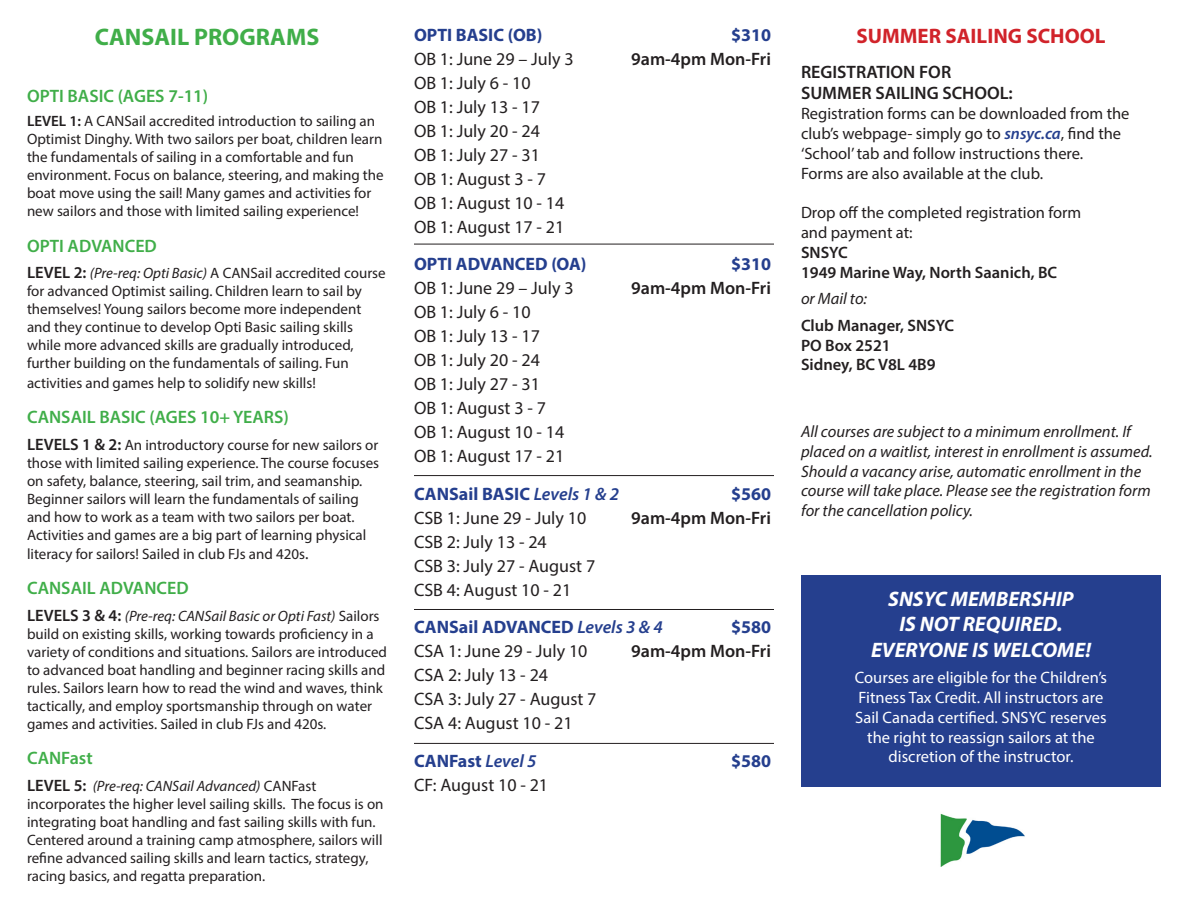
<style>
.page{position:relative;width:1188px;height:918px;background:#fff}
.page>*{position:absolute;margin:0;border:0;box-sizing:border-box;transform-origin:0 0}
.t1{font:700 24px "Myriad Pro";color:#40ae49}
.t2{font:italic 700 21px/25.2px "Myriad Pro";color:#fff;text-align:center}
.t3{font:700 21px "Myriad Pro";color:#d1232a}
.t4{font:18px "Myriad Pro";color:#231f20}
.t5{font:700 18px "Myriad Pro";color:#253f8e}
.t6{font:600 18px/21.6px "Myriad Pro";color:#231f20}
.t7{font:600 18px "Myriad Pro";color:#40ae49}
.t8{font:italic 16.5px/19.8px "Myriad Pro";color:#231f20}
.t9{font:16.5px/19.8px "Myriad Pro";color:#231f20}
.t10{font:16.5px/19.8px "Myriad Pro";color:#fff;text-align:center}
.t11{font:600 16.5px/19.8px "Myriad Pro";color:#231f20}
.t12{font:15px/18px "Myriad Pro";color:#231f20}
.s1{font-weight:600}
.s2{font-weight:600;font-size:16.5px}
.s3{font-style:italic}
.s4{font-size:16.5px}
.s5{font-weight:600;font-style:italic}
.s6{font-weight:600;font-style:italic;color:#253f8e}
</style>
<div class="page">
<div style="left:801px;top:575px;width:360px;height:212px;background:#253f8e"></div>
<hr style="left:414px;top:244px;width:360px;height:1px;background:#231f20">
<hr style="left:414px;top:475px;width:360px;height:1px;background:#231f20">
<hr style="left:414px;top:609px;width:360px;height:1px;background:#231f20">
<hr style="left:414px;top:743px;width:360px;height:1px;background:#231f20">
<img style="left:940px;top:814px;width:85px;height:52px">
<p class="t1" style="left:95px;top:21px;width:226px">CANSAIL PROGRAMS</p>
<p class="t7" style="left:27px;top:84px;width:183px">OPTI BASIC (AGES 7-11)</p>
<p class="t12" style="left:27px;top:112px;width:358px"><span class="s1">LEVEL 1:</span> A CANSail accredited introduction to sailing an Optimist Dinghy. With two sailors per boat, children learn the fundamentals of sailing in a comfortable and fun environment. Focus on balance, steering, and making the boat move using the sail! Many games and activities for new sailors and those with limited sailing experience!</p>
<p class="t7" style="left:27px;top:234px;width:131px">OPTI ADVANCED</p>
<p class="t12" style="left:27px;top:264px;width:360px"><span class="s2">LEVEL 2:</span> <span class="s3">(Pre-req: Opti Basic)</span> A CANSail accredited course for advanced Optimist sailing. Children learn to sail by themselves! Young sailors become more independent and they continue to develop Opti Basic sailing skills while more advanced skills are gradually introduced, further building on the fundamentals of sailing. Fun</p>
<p class="t12" style="left:27px;top:374px;width:290px">activities and games help to solidify new skills!</p>
<p class="t7" style="left:27px;top:406px;width:263px">CANSAIL BASIC (AGES 10+ YEARS)</p>
<p class="t12" style="left:27px;top:435px;width:354px"><span class="s2">LEVELS 1 &amp; 2:</span> An introductory course for new sailors or those with limited sailing experience. The course focuses on safety, balance, steering, sail trim, and seamanship.<br>Beginner sailors will learn the fundamentals of sailing and how to work as a team with two sailors per boat.<br>Activities and games are a big part of learning physical</p>
<p class="t12" style="left:27px;top:545px;width:283px">literacy for sailors! Sailed in club FJs and 420s<span class="s4">.</span></p>
<p class="t7" style="left:27px;top:577px;width:163px">CANSAIL ADVANCED</p>
<p class="t12" style="left:27px;top:607px;width:362px"><span class="s2">LEVELS 3 &amp; 4:</span> <span class="s3">(Pre-req: CANSail Basic or Opti Fast)</span> Sailors build on existing skills, working towards proficiency in a variety of conditions and situations. Sailors are introduced to advanced boat handling and beginner racing skills and rules. Sailors learn how to read the wind and waves, think tactically, and employ sportsmanship through on water games and activities. Sailed in club FJs and 420s.</p>
<p class="t7" style="left:27px;top:747px;width:67px">CANFast</p>
<p class="t12" style="left:27px;top:776px;width:358px"><span class="s2">LEVEL 5:</span> <span class="s3">(Pre-req: CANSail Advanced)</span> CANFast incorporates the higher level sailing skills. The focus is on integrating boat handling and fast sailing skills with fun.<br>Centered around a training camp atmosphere, sailors will refine advanced sailing skills and learn tactics, strategy, racing basics, and regatta preparation.</p>
<p class="t5" style="left:414px;top:23px;width:130px">OPTI BASIC (OB)</p>
<p class="t5" style="left:731px;top:23px;width:41px">$310</p>
<p class="t4" style="left:414px;top:47px;width:161px">OB 1: June 29 – July 3</p>
<p class="t6" style="left:631px;top:47px;width:141px">9am-4pm Mon-Fri</p>
<p class="t4" style="left:414px;top:71px;width:118px">OB 1: July 6 - 10</p>
<p class="t4" style="left:414px;top:95px;width:127px">OB 1: July 13 - 17</p>
<p class="t4" style="left:414px;top:119px;width:127px">OB 1: July 20 - 24</p>
<p class="t4" style="left:414px;top:143px;width:127px">OB 1: July 27 - 31</p>
<p class="t4" style="left:414px;top:167px;width:133px">OB 1: August 3 - 7</p>
<p class="t4" style="left:414px;top:191px;width:152px">OB 1: August 10 - 14</p>
<p class="t4" style="left:414px;top:215px;width:152px">OB 1: August 17 - 21</p>
<p class="t5" style="left:414px;top:252px;width:174px">OPTI ADVANCED (OA)</p>
<p class="t5" style="left:731px;top:252px;width:41px">$310</p>
<p class="t4" style="left:414px;top:277px;width:161px">OB 1: June 29 – July 3</p>
<p class="t6" style="left:631px;top:277px;width:141px">9am-4pm Mon-Fri</p>
<p class="t4" style="left:414px;top:301px;width:118px">OB 1: July 6 - 10</p>
<p class="t4" style="left:414px;top:325px;width:127px">OB 1: July 13 - 17</p>
<p class="t4" style="left:414px;top:349px;width:127px">OB 1: July 20 - 24</p>
<p class="t4" style="left:414px;top:373px;width:127px">OB 1: July 27 - 31</p>
<p class="t4" style="left:414px;top:397px;width:133px">OB 1: August 3 - 7</p>
<p class="t4" style="left:414px;top:421px;width:152px">OB 1: August 10 - 14</p>
<p class="t4" style="left:414px;top:445px;width:152px">OB 1: August 17 - 21</p>
<p class="t5" style="left:414px;top:482px;width:207px">CANSail BASIC <span class="s5">Levels 1 &amp; 2</span></p>
<p class="t5" style="left:731px;top:482px;width:41px">$560</p>
<p class="t4" style="left:414px;top:506px;width:174px">CSB 1: June 29 - July 10</p>
<p class="t6" style="left:631px;top:506px;width:141px">9am-4pm Mon-Fri</p>
<p class="t4" style="left:414px;top:530px;width:134px">CSB 2: July 13 - 24</p>
<p class="t4" style="left:414px;top:554px;width:183px">CSB 3: July 27 - August 7</p>
<p class="t4" style="left:414px;top:578px;width:159px">CSB 4: August 10 - 21</p>
<p class="t5" style="left:414px;top:615px;width:250px">CANSail ADVANCED <span class="s5">Levels 3 &amp; 4</span></p>
<p class="t5" style="left:731px;top:615px;width:41px">$580</p>
<p class="t4" style="left:414px;top:640px;width:175px">CSA 1: June 29 - July 10</p>
<p class="t6" style="left:631px;top:640px;width:141px">9am-4pm Mon-Fri</p>
<p class="t4" style="left:414px;top:664px;width:136px">CSA 2: July 13 - 24</p>
<p class="t4" style="left:414px;top:688px;width:184px">CSA 3: July 27 - August 7</p>
<p class="t4" style="left:414px;top:712px;width:160px">CSA 4: August 10 - 21</p>
<p class="t5" style="left:414px;top:749px;width:124px">CANFast <span class="s5">Level 5</span></p>
<p class="t5" style="left:731px;top:749px;width:41px">$580</p>
<p class="t4" style="left:414px;top:773px;width:136px">CF: August 10 - 21</p>
<p class="t3" style="left:856px;top:22px;width:251px">SUMMER SAILING SCHOOL</p>
<p class="t6" style="left:801px;top:61px;width:213px">REGISTRATION FOR<br>SUMMER SAILING SCHOOL:</p>
<p class="t9" style="left:801px;top:104px;width:330px">Registration forms can be downloaded from the club’s webpage- simply go to <span class="s6">snsyc.ca</span>, find the ‘School’ tab and follow instructions there.<br>Forms are also available at the club.</p>
<p class="t9" style="left:801px;top:203px;width:282px">Drop off the completed registration form and payment at:</p>
<p class="t11" style="left:801px;top:242px;width:48px">SNSYC</p>
<p class="t11" style="left:801px;top:262px;width:258px">1949 Marine Way, North Saanich, BC</p>
<p class="t8" style="left:801px;top:289px;width:68px">or Mail to:</p>
<p class="t11" style="left:801px;top:315px;width:155px">Club Manager, SNSYC<br>PO Box 2521</p>
<p class="t11" style="left:801px;top:354px;width:136px">Sidney, BC V8L 4B9</p>
<p class="t8" style="left:801px;top:421px;width:353px">All courses are subject to a minimum enrollment. If placed on a waitlist, interest in enrollment is assumed.<br>Should a vacancy arise, automatic enrollment in the course will take place. Please see the registration form for the cancellation policy.</p>
<p class="t2" style="left:888px;top:586px;width:187px">SNSYC MEMBERSHIP<br>IS NOT REQUIRED.</p>
<p class="t2" style="left:871px;top:636px;width:221px">EVERYONE IS WELCOME!</p>
<p class="t10" style="left:855px;top:667px;width:254px">Courses are eligible for the Children’s Fitness Tax Credit. All instructors are Sail Canada certified. SNSYC reserves the right to reassign sailors at the discretion of the instructor.</p>
</div>
